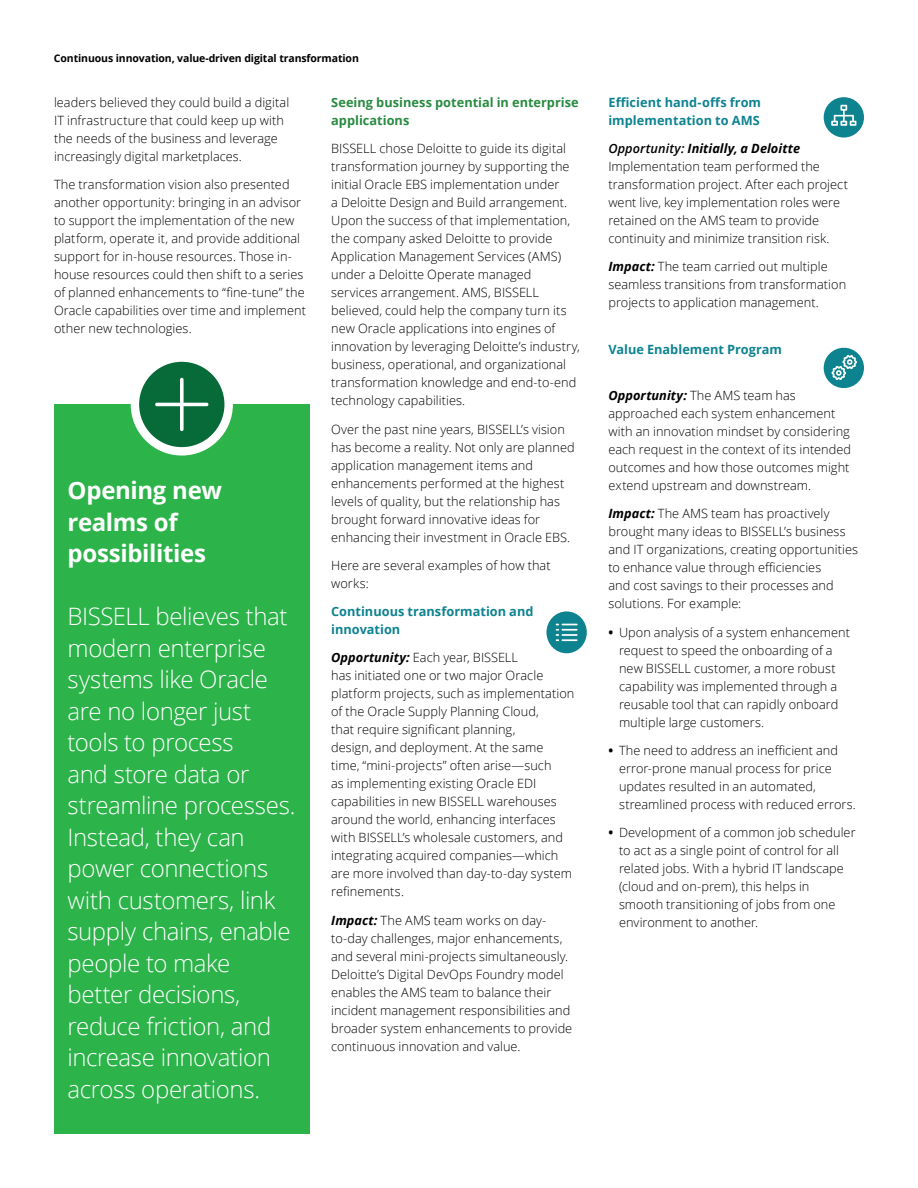
<style>
.page{position:relative;width:918px;height:1188px;background:#fff}
.page>*{position:absolute;margin:0;border:0;box-sizing:border-box;transform-origin:0 0}
.t1{font:300 24px/31.5px "Open Sans";letter-spacing:-.015em;color:#fff}
.t2{font:700 24px/31.5px "Open Sans";letter-spacing:-.015em;color:#fff}
.t3{font:300 12.75px/18px "Open Sans";letter-spacing:.005em;color:#000}
.t4{font:700 12.75px/18px "Open Sans";color:#0e8390}
.t5{font:700 12.75px/18px "Open Sans";letter-spacing:.005em;color:#298a42}
.t6{font:700 10.5px "Open Sans";letter-spacing:-.01em;color:#000}
.s1{font-weight:700;font-style:italic}
.s2{font-weight:600;font-style:italic}
.s3{font-weight:700}
</style>
<div class="page">
<div style="left:54px;top:404px;width:256px;height:730px;background:#2cb34a"></div>
<div style="left:131px;top:353px;width:102px;height:103px;background:#fff;border-radius:50%"></div>
<svg style="left:139px;top:362px;width:85px;height:85px"></svg>
<svg style="left:824px;top:97px;width:40px;height:41px"></svg>
<svg style="left:824px;top:348px;width:40px;height:40px"></svg>
<svg style="left:546px;top:611px;width:41px;height:42px"></svg>
<p class="t6" style="left:54px;top:51px;width:306px">Continuous innovation, value-driven digital transformation</p>
<p class="t3" style="left:54px;top:93px;width:237px">leaders believed they could build a digital IT infrastructure that could keep up with the needs of the business and leverage increasingly digital marketplaces.</p>
<p class="t3" style="left:54px;top:175px;width:254px">The transformation vision also presented another opportunity: bringing in an advisor to support the implementation of the new platform, operate it, and provide additional support for in-house resources. Those in&shy;house resources could then shift to a series of planned enhancements to “fine-tune” the Oracle capabilities over time and implement other new technologies.</p>
<p class="t5" style="left:331px;top:93px;width:249px">Seeing business potential in enterprise applications</p>
<p class="t3" style="left:331px;top:139px;width:250px">BISSELL chose Deloitte to guide its digital transformation journey by supporting the initial Oracle EBS implementation under<br>a Deloitte Design and Build arrangement.<br>Upon the success of that implementation, the company asked Deloitte to provide Application Management Services (AMS) under a Deloitte Operate managed services arrangement. AMS, BISSELL believed, could help the company turn its new Oracle applications into engines of innovation by leveraging Deloitte’s industry, business, operational, and organizational transformation knowledge and end-to-end technology capabilities.</p>
<p class="t3" style="left:331px;top:420px;width:245px">Over the past nine years, BISSELL’s vision has become a reality. Not only are planned application management items and enhancements performed at the highest levels of quality, but the relationship has brought forward innovative ideas for enhancing their investment in Oracle EBS.</p>
<p class="t3" style="left:331px;top:556px;width:221px">Here are several examples of how that works:</p>
<p class="t4" style="left:331px;top:602px;width:204px">Continuous transformation and innovation</p>
<p class="t3" style="left:331px;top:648px;width:245px"><span class="s1">Opportunity:</span> Each year, BISSELL<br>has initiated one or two major Oracle platform projects, such as implementation of the Oracle Supply Planning Cloud,<br>that require significant planning,<br>design, and deployment. At the same time, “mini-projects” often arise—such<br>as implementing existing Oracle EDI capabilities in new BISSELL warehouses around the world, enhancing interfaces with BISSELL’s wholesale customers, and integrating acquired companies—which are more involved than day-to-day system refinements.</p>
<p class="t3" style="left:331px;top:911px;width:243px"><span class="s1">Impact:</span> The AMS team works on day&shy;to-day challenges, major enhancements, and several mini-projects simultaneously.<br>Deloitte’s Digital DevOps Foundry model enables the AMS team to balance their incident management responsibilities and broader system enhancements to provide continuous innovation and value.</p>
<h1 class="t2" style="left:68px;top:474px;width:156px">Opening new realms of possibilities</h1>
<p class="t1" style="left:68px;top:600px;width:229px">BISSELL believes that modern enterprise systems like Oracle are no longer just tools to process<br>and store data or streamline processes.<br>Instead, they can power connections with customers, link supply chains, enable people to make better decisions, reduce friction, and increase innovation across operations.</p>
<p class="t4" style="left:608px;top:93px;width:154px">Efficient hand-offs from implementation to AMS</p>
<p class="t3" style="left:608px;top:139px;width:241px"><span class="s2">Opportunity:</span> <span class="s1">Initially, a Deloitte </span>Implementation team performed the transformation project. After each project went live, key implementation roles were retained on the AMS team to provide continuity and minimize transition risk.</p>
<p class="t3" style="left:608px;top:258px;width:239px"><span class="s1">Impact:</span> The team carried out multiple seamless transitions from transformation projects to application management.</p>
<p class="t4" style="left:608px;top:340px;width:175px">Value Enablement Program</p>
<p class="t3" style="left:608px;top:386px;width:244px"><span class="s1">Opportunity:</span> The AMS team has approached each system enhancement with an innovation mindset by considering each request in the context of its intended outcomes and how those outcomes might extend upstream and downstream.</p>
<p class="t3" style="left:608px;top:504px;width:251px"><span class="s1">Impact:</span> The AMS team has proactively brought many ideas to BISSELL’s business and IT organizations, creating opportunities to enhance value through efficiencies<br>and cost savings to their processes and solutions. For example:</p>
<p class="t3" style="left:619px;top:623px;width:233px;text-indent:-11px"><span class="s3">•</span> Upon analysis of a system enhancement request to speed the onboarding of a new BISSELL customer, a more robust capability was implemented through a reusable tool that can rapidly onboard multiple large customers.</p>
<p class="t3" style="left:619px;top:741px;width:238px;text-indent:-11px"><span class="s3">•</span> The need to address an inefficient and error-prone manual process for price updates resulted in an automated, streamlined process with reduced errors.</p>
<p class="t3" style="left:619px;top:823px;width:238px;text-indent:-11px"><span class="s3">•</span> Development of a common job scheduler to act as a single point of control for all related jobs. With a hybrid IT landscape (cloud and on-prem), this helps in smooth transitioning of jobs from one environment to another.</p>
</div>
